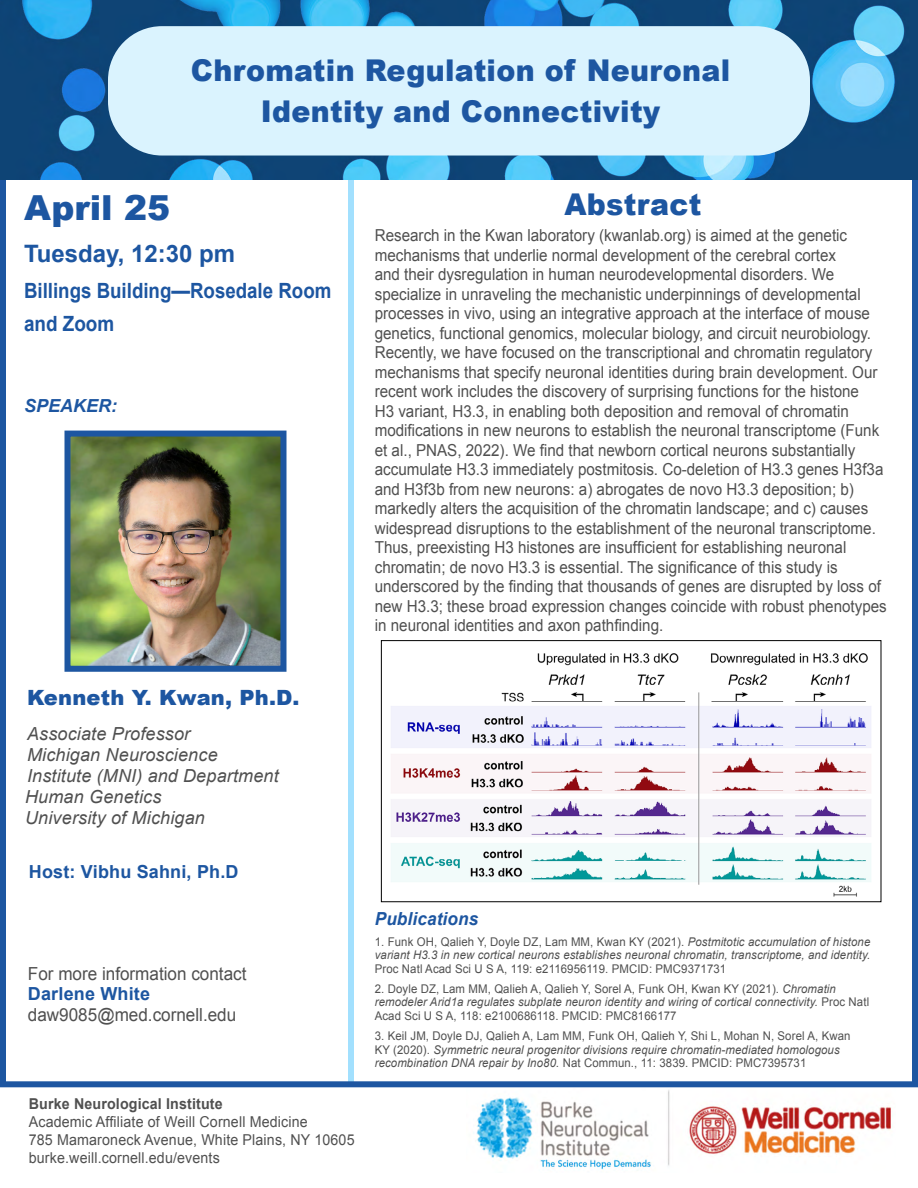
<style>
.page{position:relative;width:918px;height:1188px;background:#fff}
.page>*{position:absolute;margin:0;border:0;box-sizing:border-box;transform-origin:0 0}
.t1{font:900 34.5px "Arial";color:#1d56a1}
.t2{font:900 30px/40.5px "Arial";letter-spacing:.01em;color:#1d56a1;text-align:center;scale:.95 1}
.t3{font:700 24px "Arial";color:#1d56a1}
.t4{font:700 21px/33px "Arial";color:#1d56a1;scale:.89 1}
.t5{font:900 21px "Arial";letter-spacing:.01em;color:#1d56a1}
.t6{font:italic 18px/21px "Arial";letter-spacing:.01em;color:#505050}
.t7{font:18px "Arial";color:#505050;scale:.95 1}
.t8{font:700 18px "Arial";letter-spacing:.01em;color:#1d56a1}
.t9{font:italic 700 18px "Arial";letter-spacing:.01em;color:#1d56a1;scale:.95 1}
.t10{font:italic 700 18px "Arial";letter-spacing:.01em;color:#1d56a1}
.t11{font:16.5px/19.5px "Arial";color:#505050;scale:.92 1}
.t12{font:15px/18px "Arial";letter-spacing:.01em;color:#505050;scale:.95 1}
.t13{font:700 15px "Arial";letter-spacing:.01em;color:#505050;scale:.95 1}
.t14{font:12px/13.5px "Arial";letter-spacing:.01em;color:#505050;scale:.95 1}
.t15{font:italic 12px/13.5px "Arial";letter-spacing:.01em;color:#505050;scale:.95 1}
.s1{font-style:normal}
.s2{font-style:italic}
</style>
<div class="page">
<div style="left:0;top:168px;width:918px;height:919px;border:6px solid #1d56a1"></div>
<div style="left:348px;top:176px;width:6px;height:900px;background:#a2e0fe"></div>
<img style="left:0;top:0;width:918px;height:179px">
<div style="left:108px;top:26px;width:702px;height:130px;background:#daf3fe;border-radius:54px"></div>
<img style="left:473px;top:1090px;width:419px;height:80px">
<img style="left:71px;top:438px;width:208px;height:227px">
<div style="left:64px;top:431px;width:222px;height:241px;border:6px solid #1d56a1"></div>
<img style="left:391px;top:653px;width:480px;height:244px">
<div style="left:381px;top:640px;width:500px;height:262px;border:1px solid #000"></div>
<h2 class="t2" style="left:191px;top:49px;width:569px">Chromatin Regulation of Neuronal<br>Identity and Connectivity</h2>
<h1 class="t1" style="left:24px;top:182px;width:148px">April 25</h1>
<h3 class="t3" style="left:24px;top:238px;width:213px">Tuesday, 12:30 pm</h3>
<p class="t4" style="left:24px;top:275px;width:347px">Billings Building—Rosedale Room and Zoom</p>
<p class="t10" style="left:24px;top:394px;width:95px">SPEAKER:</p>
<h2 class="t2" style="left:564px;top:183px;width:146px">Abstract</h2>
<p class="t11" style="left:375px;top:226px;width:558px">Research in the Kwan laboratory (kwanlab.org) is aimed at the genetic mechanisms that underlie normal development of the cerebral cortex<br>and their dysregulation in human neurodevelopmental disorders. We specialize in unraveling the mechanistic underpinnings of developmental processes in vivo, using an integrative approach at the interface of mouse genetics, functional genomics, molecular biology, and circuit neurobiology.<br>Recently, we have focused on the transcriptional and chromatin regulatory mechanisms that specify neuronal identities during brain development. Our recent work includes the discovery of surprising functions for the histone<br>H3 variant, H3.3, in enabling both deposition and removal of chromatin modifications in new neurons to establish the neuronal transcriptome (Funk et al., PNAS, 2022). We find that newborn cortical neurons substantially accumulate H3.3 immediately postmitosis. Co-deletion of H3.3 genes H3f3a and H3f3b from new neurons: a) abrogates de novo H3.3 deposition; b) markedly alters the acquisition of the chromatin landscape; and c) causes widespread disruptions to the establishment of the neuronal transcriptome.<br>Thus, preexisting H3 histones are insufficient for establishing neuronal chromatin; de novo H3.3 is essential. The significance of this study is underscored by the finding that thousands of genes are disrupted by loss of new H3.3; these broad expression changes coincide with robust phenotypes in neuronal identities and axon pathfinding.</p>
<p class="t5" style="left:27px;top:682px;width:274px">Kenneth Y. Kwan, Ph.D.</p>
<p class="t6" style="left:25px;top:723px;width:255px">Associate Professor<br>Michigan Neuroscience<br>Institute (MNI) and Department<br>Human Genetics<br>University of Michigan</p>
<p class="t8" style="left:29px;top:859px;width:211px">Host: Vibhu Sahni, Ph.D</p>
<p class="t7" style="left:28px;top:962px;width:232px">For more information contact</p>
<p class="t8" style="left:28px;top:981px;width:124px">Darlene White</p>
<p class="t7" style="left:28px;top:1003px;width:221px">daw9085@med.cornell.edu</p>
<p class="t13" style="left:29px;top:1093px;width:206px">Burke Neurological Institute</p>
<p class="t12" style="left:29px;top:1113px;width:344px">Academic Affiliate of Weill Cornell Medicine<br>785 Mamaroneck Avenue, White Plains, NY 10605 burke.weill.cornell.edu/events</p>
<p class="t9" style="left:375px;top:907px;width:111px">Publications</p>
<p class="t15" style="left:375px;top:935px;width:523px"><span class="s1">1. Funk OH, Qalieh Y, Doyle DZ, Lam MM, Kwan KY (2021).</span> Postmitotic accumulation of histone variant H3.3 in new cortical neurons establishes neuronal chromatin, transcriptome, and identity.</p>
<p class="t14" style="left:375px;top:962px;width:372px">Proc Natl Acad Sci U S A, 119: e2116956119. PMCID: PMC9371731</p>
<p class="t14" style="left:375px;top:982px;width:522px">2. Doyle DZ, Lam MM, Qalieh A, Qalieh Y, Sorel A, Funk OH, Kwan KY (2021). <span class="s2">Chromatin remodeler Arid1a regulates subplate neuron identity and wiring of cortical connectivity.</span> Proc Natl<br>Acad Sci U S A, 118: e2100686118. PMCID: PMC8166177</p>
<p class="t14" style="left:375px;top:1029px;width:502px">3. Keil JM, Doyle DJ, Qalieh A, Lam MM, Funk OH, Qalieh Y, Shi L, Mohan N, Sorel A, Kwan<br>KY (2020). <span class="s2">Symmetric neural progenitor divisions require chromatin-mediated homologous recombination DNA repair by Ino80.</span> Nat Commun., 11: 3839. PMCID: PMC7395731</p>
</div>
